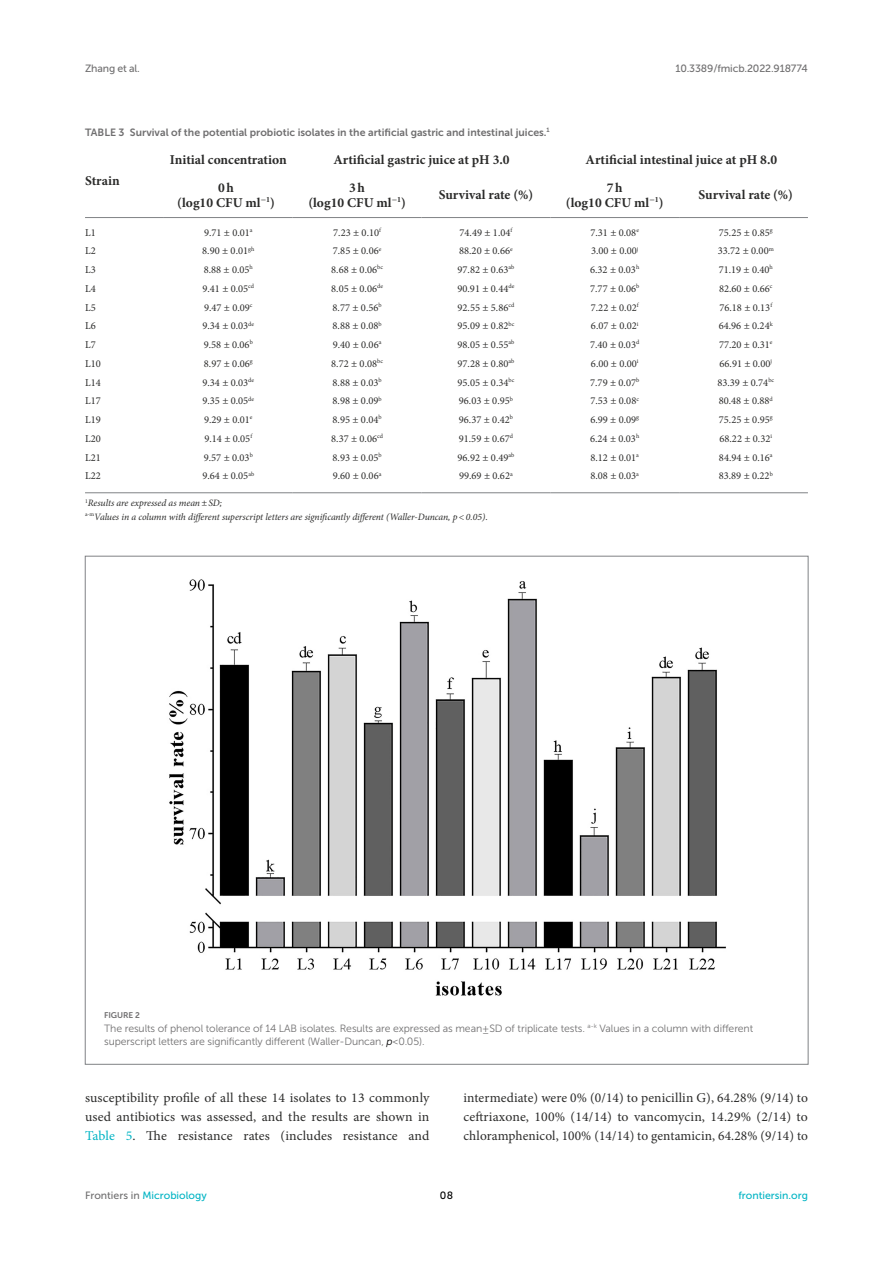
<style>
.page{position:relative;width:893px;height:1263px;background:#fff}
.page>*{position:absolute;margin:0;border:0;box-sizing:border-box;transform-origin:0 0}
.TEXT_FLUSH{font:13.5px/18.8px "Minion Pro";letter-spacing:.01em;color:#2b2b2a;text-align:justify}
.TB_CH{font:700 13.5px "Minion Pro";color:#2b2b2a}
.TB_STH{font:700 13.5px "Minion Pro";color:#2b2b2a}
.TB_TX{font:10.5px "Minion Pro";color:#2b2b2a}
.FIG_LEG{font:10.5px/13.5px "Museo Sans 300";letter-spacing:-.01em;color:#706f70}
.TT{font:10.5px "Museo Sans 700";color:#706f70}
.t1{font:10.5px "Museo Sans 500";color:#00b4c4}
.t2{font:10.5px "Museo Sans 500";letter-spacing:-.015em;color:#706f70}
.t3{font:10.5px "Museo Sans 500";color:#000}
.TFN{font:italic 9.75px/13.5px "Minion Pro";letter-spacing:-.01em;color:#2b2b2a}
.FIG_HD{font:8.25px "Museo Sans 700";letter-spacing:-.01em;color:#706f70}
.s1{font-style:normal}
.s2{font-style:italic;color:#000}
.s3{color:#00b4c4}
.s4{color:#706f70}
</style>
<div class="page">
<hr style="left:550px;top:492px;width:129px;height:1px;background:#808285">
<hr style="left:421px;top:492px;width:129px;height:1px;background:#808285">
<hr style="left:293px;top:492px;width:128px;height:1px;background:#808285">
<hr style="left:164px;top:492px;width:129px;height:1px;background:#808285">
<hr style="left:679px;top:492px;width:129px;height:1px;background:#808285">
<hr style="left:85px;top:492px;width:79px;height:1px;background:#808285">
<hr style="left:85px;top:217px;width:79px;height:1px;background:#808285">
<hr style="left:293px;top:217px;width:128px;height:1px;background:#808285">
<hr style="left:421px;top:217px;width:129px;height:1px;background:#808285">
<hr style="left:550px;top:217px;width:129px;height:1px;background:#808285">
<hr style="left:679px;top:217px;width:129px;height:1px;background:#808285">
<hr style="left:164px;top:217px;width:129px;height:1px;background:#808285">
<img style="left:169px;top:579px;width:557px;height:417px">
<p class="t2" style="left:85px;top:63px;width:56px">Zhang et al.</p>
<p class="t2" style="left:675px;top:63px;width:134px">10.3389/fmicb.2022.918774</p>
<p class="TT" style="left:85px;top:127px;width:466px">TABLE 3 Survival of the potential probiotic isolates in the artificial gastric and intestinal juices.<sup>1</sup></p>
<p class="TB_CH" style="left:85px;top:172px;width:36px">Strain</p>
<p class="TB_CH" style="left:170px;top:150px;width:118px">Initial concentration</p>
<p class="TB_STH" style="left:333px;top:150px;width:178px">Artificial gastric juice at pH 3.0</p>
<p class="TB_STH" style="left:586px;top:150px;width:193px">Artificial intestinal juice at pH 8.0</p>
<p class="TB_CH" style="left:218px;top:178px;width:17px">0h</p>
<p class="TB_CH" style="left:177px;top:193px;width:99px">(log10 CFU ml<sup>−</sup><sup>1</sup>)</p>
<p class="TB_CH" style="left:349px;top:178px;width:17px">3h</p>
<p class="TB_CH" style="left:308px;top:193px;width:99px">(log10 CFU ml<sup>−</sup><sup>1</sup>)</p>
<p class="TB_CH" style="left:607px;top:178px;width:17px">7h</p>
<p class="TB_CH" style="left:566px;top:193px;width:99px">(log10 CFU ml<sup>−</sup><sup>1</sup>)</p>
<p class="TB_CH" style="left:439px;top:186px;width:96px">Survival rate (%)</p>
<p class="TB_CH" style="left:698px;top:186px;width:96px">Survival rate (%)</p>
<p class="TB_TX" style="left:85px;top:225px;width:12px">L1</p>
<p class="TB_TX" style="left:204px;top:225px;width:50px">9.71 ± 0.01<sup>a</sup></p>
<p class="TB_TX" style="left:333px;top:225px;width:49px">7.23 ± 0.10<sup>f</sup></p>
<p class="TB_TX" style="left:460px;top:225px;width:54px">74.49 ± 1.04<sup>f</sup></p>
<p class="TB_TX" style="left:590px;top:225px;width:50px">7.31 ± 0.08<sup>e</sup></p>
<p class="TB_TX" style="left:719px;top:225px;width:55px">75.25 ± 0.85<sup>g</sup></p>
<p class="TB_TX" style="left:85px;top:244px;width:12px">L2</p>
<p class="TB_TX" style="left:202px;top:244px;width:54px">8.90 ± 0.01<sup>gh</sup></p>
<p class="TB_TX" style="left:333px;top:244px;width:50px">7.85 ± 0.06<sup>e</sup></p>
<p class="TB_TX" style="left:459px;top:244px;width:55px">88.20 ± 0.66<sup>e</sup></p>
<p class="TB_TX" style="left:591px;top:244px;width:49px">3.00 ± 0.00<sup>j</sup></p>
<p class="TB_TX" style="left:718px;top:244px;width:57px">33.72 ± 0.00<sup>m</sup></p>
<p class="TB_TX" style="left:85px;top:263px;width:12px">L3</p>
<p class="TB_TX" style="left:204px;top:263px;width:51px">8.88 ± 0.05<sup>h</sup></p>
<p class="TB_TX" style="left:331px;top:263px;width:53px">8.68 ± 0.06<sup>bc</sup></p>
<p class="TB_TX" style="left:458px;top:263px;width:58px">97.82 ± 0.63<sup>ab</sup></p>
<p class="TB_TX" style="left:590px;top:263px;width:51px">6.32 ± 0.03<sup>h</sup></p>
<p class="TB_TX" style="left:719px;top:263px;width:56px">71.19 ± 0.40<sup>h</sup></p>
<p class="TB_TX" style="left:85px;top:282px;width:12px">L4</p>
<p class="TB_TX" style="left:202px;top:282px;width:53px">9.41 ± 0.05<sup>cd</sup></p>
<p class="TB_TX" style="left:331px;top:282px;width:53px">8.05 ± 0.06<sup>de</sup></p>
<p class="TB_TX" style="left:457px;top:282px;width:58px">90.91 ± 0.44<sup>de</sup></p>
<p class="TB_TX" style="left:590px;top:282px;width:51px">7.77 ± 0.06<sup>b</sup></p>
<p class="TB_TX" style="left:719px;top:282px;width:55px">82.60 ± 0.66<sup>c</sup></p>
<p class="TB_TX" style="left:85px;top:300px;width:12px">L5</p>
<p class="TB_TX" style="left:204px;top:300px;width:50px">9.47 ± 0.09<sup>c</sup></p>
<p class="TB_TX" style="left:333px;top:300px;width:51px">8.77 ± 0.56<sup>b</sup></p>
<p class="TB_TX" style="left:457px;top:300px;width:58px">92.55 ± 5.86<sup>cd</sup></p>
<p class="TB_TX" style="left:591px;top:300px;width:49px">7.22 ± 0.02<sup>f</sup></p>
<p class="TB_TX" style="left:719px;top:300px;width:54px">76.18 ± 0.13<sup>f</sup></p>
<p class="TB_TX" style="left:85px;top:319px;width:12px">L6</p>
<p class="TB_TX" style="left:202px;top:319px;width:53px">9.34 ± 0.03<sup>de</sup></p>
<p class="TB_TX" style="left:333px;top:319px;width:51px">8.88 ± 0.08<sup>b</sup></p>
<p class="TB_TX" style="left:458px;top:319px;width:58px">95.09 ± 0.82<sup>bc</sup></p>
<p class="TB_TX" style="left:591px;top:319px;width:49px">6.07 ± 0.02<sup>i</sup></p>
<p class="TB_TX" style="left:719px;top:319px;width:55px">64.96 ± 0.24<sup>k</sup></p>
<p class="TB_TX" style="left:85px;top:338px;width:12px">L7</p>
<p class="TB_TX" style="left:204px;top:338px;width:51px">9.58 ± 0.06<sup>b</sup></p>
<p class="TB_TX" style="left:333px;top:338px;width:50px">9.40 ± 0.06<sup>a</sup></p>
<p class="TB_TX" style="left:458px;top:338px;width:58px">98.05 ± 0.55<sup>ab</sup></p>
<p class="TB_TX" style="left:590px;top:338px;width:51px">7.40 ± 0.03<sup>d</sup></p>
<p class="TB_TX" style="left:719px;top:338px;width:55px">77.20 ± 0.31<sup>e</sup></p>
<p class="TB_TX" style="left:85px;top:357px;width:17px">L10</p>
<p class="TB_TX" style="left:204px;top:357px;width:50px">8.97 ± 0.06<sup>g</sup></p>
<p class="TB_TX" style="left:331px;top:357px;width:53px">8.72 ± 0.08<sup>bc</sup></p>
<p class="TB_TX" style="left:458px;top:357px;width:58px">97.28 ± 0.80<sup>ab</sup></p>
<p class="TB_TX" style="left:591px;top:357px;width:49px">6.00 ± 0.00<sup>i</sup></p>
<p class="TB_TX" style="left:719px;top:357px;width:54px">66.91 ± 0.00<sup>j</sup></p>
<p class="TB_TX" style="left:85px;top:375px;width:17px">L14</p>
<p class="TB_TX" style="left:202px;top:375px;width:53px">9.34 ± 0.03<sup>de</sup></p>
<p class="TB_TX" style="left:333px;top:375px;width:51px">8.88 ± 0.03<sup>b</sup></p>
<p class="TB_TX" style="left:458px;top:375px;width:58px">95.05 ± 0.34<sup>bc</sup></p>
<p class="TB_TX" style="left:590px;top:375px;width:51px">7.79 ± 0.07<sup>b</sup></p>
<p class="TB_TX" style="left:717px;top:375px;width:58px">83.39 ± 0.74<sup>bc</sup></p>
<p class="TB_TX" style="left:85px;top:394px;width:17px">L17</p>
<p class="TB_TX" style="left:202px;top:394px;width:53px">9.35 ± 0.05<sup>de</sup></p>
<p class="TB_TX" style="left:333px;top:394px;width:51px">8.98 ± 0.09<sup>b</sup></p>
<p class="TB_TX" style="left:459px;top:394px;width:56px">96.03 ± 0.95<sup>b</sup></p>
<p class="TB_TX" style="left:590px;top:394px;width:50px">7.53 ± 0.08<sup>c</sup></p>
<p class="TB_TX" style="left:719px;top:394px;width:56px">80.48 ± 0.88<sup>d</sup></p>
<p class="TB_TX" style="left:85px;top:413px;width:17px">L19</p>
<p class="TB_TX" style="left:204px;top:413px;width:50px">9.29 ± 0.01<sup>e</sup></p>
<p class="TB_TX" style="left:333px;top:413px;width:51px">8.95 ± 0.04<sup>b</sup></p>
<p class="TB_TX" style="left:459px;top:413px;width:56px">96.37 ± 0.42<sup>b</sup></p>
<p class="TB_TX" style="left:590px;top:413px;width:50px">6.99 ± 0.09<sup>g</sup></p>
<p class="TB_TX" style="left:719px;top:413px;width:55px">75.25 ± 0.95<sup>g</sup></p>
<p class="TB_TX" style="left:85px;top:432px;width:17px">L20</p>
<p class="TB_TX" style="left:204px;top:432px;width:49px">9.14 ± 0.05<sup>f</sup></p>
<p class="TB_TX" style="left:331px;top:432px;width:53px">8.37 ± 0.06<sup>cd</sup></p>
<p class="TB_TX" style="left:459px;top:432px;width:56px">91.59 ± 0.67<sup>d</sup></p>
<p class="TB_TX" style="left:590px;top:432px;width:51px">6.24 ± 0.03<sup>h</sup></p>
<p class="TB_TX" style="left:719px;top:432px;width:54px">68.22 ± 0.32<sup>i</sup></p>
<p class="TB_TX" style="left:85px;top:450px;width:17px">L21</p>
<p class="TB_TX" style="left:204px;top:450px;width:51px">9.57 ± 0.03<sup>b</sup></p>
<p class="TB_TX" style="left:333px;top:450px;width:51px">8.93 ± 0.05<sup>b</sup></p>
<p class="TB_TX" style="left:458px;top:450px;width:58px">96.92 ± 0.49<sup>ab</sup></p>
<p class="TB_TX" style="left:590px;top:450px;width:50px">8.12 ± 0.01<sup>a</sup></p>
<p class="TB_TX" style="left:719px;top:450px;width:55px">84.94 ± 0.16<sup>a</sup></p>
<p class="TB_TX" style="left:85px;top:469px;width:17px">L22</p>
<p class="TB_TX" style="left:202px;top:469px;width:53px">9.64 ± 0.05<sup>ab</sup></p>
<p class="TB_TX" style="left:333px;top:469px;width:50px">9.60 ± 0.06<sup>a</sup></p>
<p class="TB_TX" style="left:459px;top:469px;width:55px">99.69 ± 0.62<sup>a</sup></p>
<p class="TB_TX" style="left:590px;top:469px;width:50px">8.08 ± 0.03<sup>a</sup></p>
<p class="TB_TX" style="left:719px;top:469px;width:56px">83.89 ± 0.22<sup>b</sup></p>
<p class="TFN" style="left:85px;top:497px;width:404px"><sup>1</sup>Results are expressed as mean±SD;<br><sup>a-m</sup>Values in a column with different superscript letters are significantly different (Waller-Duncan, p&lt;0.05)<span class="s1">.</span></p>
<p class="FIG_HD" style="left:104px;top:1011px;width:37px">FIGURE 2</p>
<p class="FIG_LEG" style="left:104px;top:1021px;width:651px">The results of phenol tolerance of 14 LAB isolates. Results are expressed as mean ± SD of triplicate tests. <sup>a-k</sup> Values in a column with different superscript letters are significantly different (Waller-Duncan, <span class="s2">p</span> &lt; 0.05).</p>
<p class="TEXT_FLUSH" style="left:85px;top:1088px;width:346px">susceptibility profile of all these 14 isolates to 13 commonly used antibiotics was assessed, and the results are shown in <span class="s3">Table 5</span>. The resistance rates (includes resistance and</p>
<p class="TEXT_FLUSH" style="left:463px;top:1088px;width:346px">intermediate) were 0% (0/14) to penicillin G), 64.28% (9/14) to ceftriaxone, 100% (14/14) to vancomycin, 14.29% (2/14) to chloramphenicol, 100% (14/14) to gentamicin, 64.28% (9/14) to</p>
<p class="t1" style="left:85px;top:1190px;width:123px"><span class="s4">Frontiers in</span> Microbiology</p>
<p class="t3" style="left:440px;top:1190px;width:15px">08</p>
<p class="t1" style="left:738px;top:1190px;width:71px">frontiersin.org</p>
</div>
